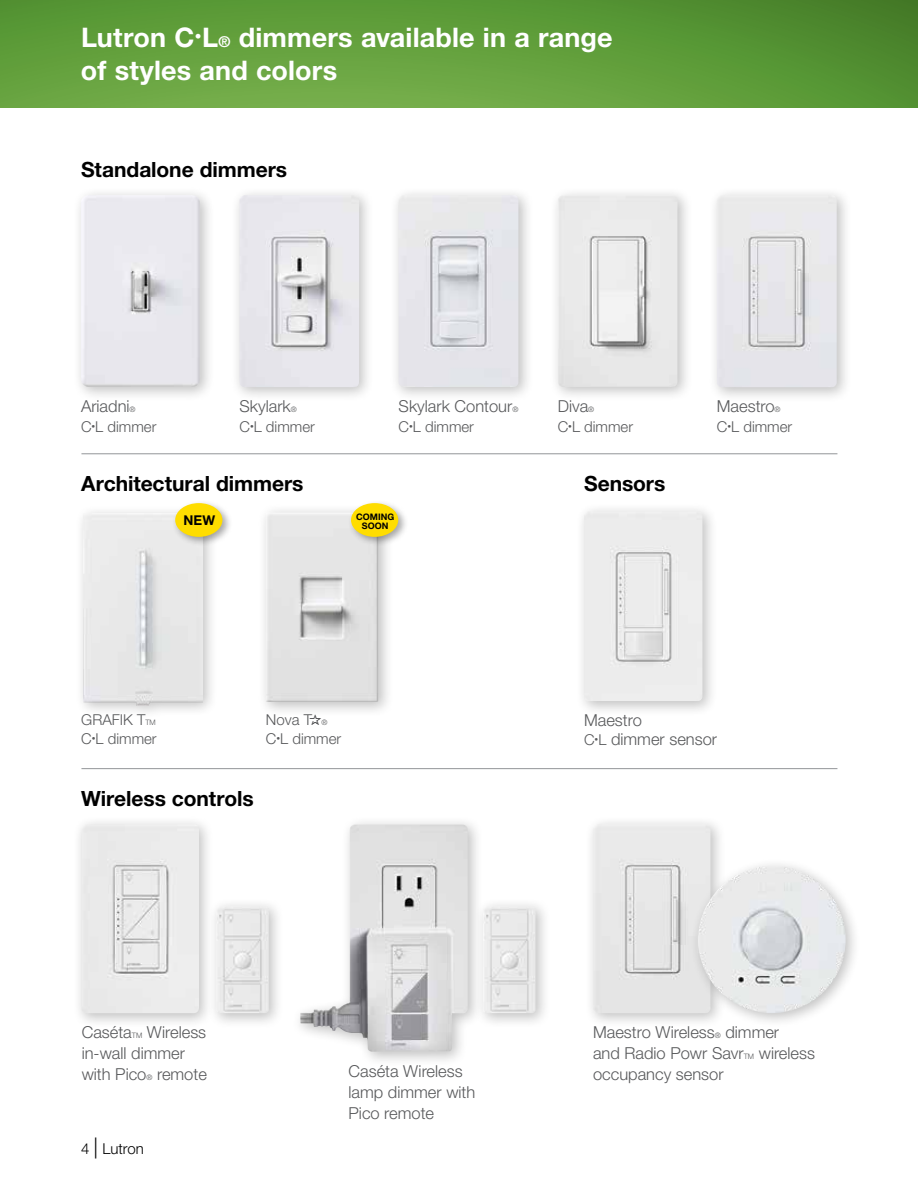
<style>
.page{position:relative;width:918px;height:1188px;background:#fff}
.page>*{position:absolute;margin:0;border:0;box-sizing:border-box;transform-origin:0 0}
.t1{font:700 27px/33px "Helvetica Neue LT Std";letter-spacing:.005em;color:#fff}
.t2{font:700 21px "Helvetica Neue LT Std";letter-spacing:-.005em;color:#000}
.t3{font:300 16.5px/21px "Helvetica Neue LT Std";color:#58595b}
.t4{font:300 15px/19.5px "Helvetica Neue LT Std";color:#58595b}
.t5{font:300 15px "Helvetica Neue LT Std";color:#000}
.t6{font:700 13.5px "Helvetica Neue LT Std";color:#000}
.t7{font:700 9px/9px "Helvetica Neue LT Std";color:#000;text-align:center}
.s1{font-size:15px}
.s2{font-size:7.5px}
.s3{font-family:"acdc";font-weight:400}
.s4{font-size:21px}
</style>
<div class="page">
<svg style="left:0;top:0;width:918px;height:108px;background:#5f9c3a"></svg>
<div style="left:575px;top:502px;width:143px;height:215px;background:#000;opacity:.25"></div>
<img style="left:584px;top:511px;width:118px;height:190px">
<div style="left:257px;top:504px;width:137px;height:213px;background:#000;opacity:.25"></div>
<img style="left:266px;top:513px;width:112px;height:189px">
<div style="left:75px;top:505px;width:143px;height:216px;background:#000;opacity:.25"></div>
<img style="left:84px;top:513px;width:118px;height:192px">
<div style="left:171px;top:499px;width:61px;height:48px;background:#000;opacity:.35"></div>
<div style="left:175px;top:503px;width:47px;height:34px;background:#fd0;border-radius:50%"></div>
<div style="left:347px;top:499px;width:61px;height:48px;background:#000;opacity:.35"></div>
<div style="left:351px;top:503px;width:47px;height:34px;background:#fd0;border-radius:50%"></div>
<div style="left:708px;top:186px;width:144px;height:217px;background:#000;opacity:.25"></div>
<img style="left:717px;top:195px;width:120px;height:192px">
<div style="left:549px;top:186px;width:144px;height:216px;background:#000;opacity:.25"></div>
<img style="left:557px;top:195px;width:121px;height:192px">
<div style="left:390px;top:186px;width:144px;height:217px;background:#000;opacity:.25"></div>
<img style="left:399px;top:195px;width:119px;height:192px">
<div style="left:231px;top:186px;width:144px;height:217px;background:#000;opacity:.25"></div>
<img style="left:239px;top:195px;width:120px;height:192px">
<div style="left:73px;top:186px;width:143px;height:217px;background:#000;opacity:.25"></div>
<img style="left:81px;top:195px;width:120px;height:192px">
<div style="left:585px;top:815px;width:141px;height:213px;background:#000;opacity:.25"></div>
<img style="left:593px;top:824px;width:117px;height:189px">
<div style="left:690px;top:857px;width:171px;height:172px;background:#000;opacity:.25"></div>
<img style="left:698px;top:866px;width:148px;height:147px">
<div style="left:475px;top:898px;width:76px;height:131px;background:#000;opacity:.25"></div>
<img style="left:483px;top:907px;width:53px;height:106px">
<div style="left:292px;top:816px;width:191px;height:251px;background:#000;opacity:.25"></div>
<img style="left:300px;top:825px;width:168px;height:227px">
<div style="left:73px;top:816px;width:142px;height:213px;background:#000;opacity:.25"></div>
<img style="left:82px;top:825px;width:117px;height:188px">
<div style="left:208px;top:898px;width:76px;height:131px;background:#000;opacity:.25"></div>
<img style="left:216px;top:907px;width:53px;height:106px">
<hr style="left:81px;top:453px;width:756px;height:1px;background:#939598">
<hr style="left:81px;top:768px;width:756px;height:1px;background:#939598">
<h1 class="t1" style="left:81px;top:20px;width:533px">Lutron C<sup>•</sup>L<span class="s1">®</span> dimmers available in a range of styles and colors</h1>
<p class="t2" style="left:81px;top:157px;width:208px">Standalone dimmers</p>
<p class="t3" style="left:81px;top:396px;width:56px">Ariadni<span class="s2">®</span></p>
<p class="t4" style="left:81px;top:416px;width:77px">C<sup>•</sup>L dimmer</p>
<p class="t3" style="left:239px;top:396px;width:59px">Skylark<span class="s2">®</span></p>
<p class="t4" style="left:239px;top:416px;width:77px">C<sup>•</sup>L dimmer</p>
<p class="t3" style="left:399px;top:396px;width:121px">Skylark Contour<span class="s2">®</span></p>
<p class="t4" style="left:399px;top:416px;width:77px">C<sup>•</sup>L dimmer</p>
<p class="t3" style="left:558px;top:396px;width:38px">Diva<span class="s2">®</span></p>
<p class="t4" style="left:558px;top:416px;width:77px">C<sup>•</sup>L dimmer</p>
<p class="t3" style="left:717px;top:396px;width:65px">Maestro<span class="s2">®</span></p>
<p class="t4" style="left:717px;top:416px;width:77px">C<sup>•</sup>L dimmer</p>
<p class="t2" style="left:81px;top:470px;width:224px">Architectural dimmers</p>
<p class="t2" style="left:584px;top:470px;width:83px">Sensors</p>
<p class="t6" style="left:184px;top:512px;width:33px">NEW</p>
<p class="t7" style="left:356px;top:513px;width:39px">COMING<br>SOON</p>
<p class="t4" style="left:81px;top:709px;width:77px">GRAFIK T<span class="s2">TM<br></span>C<sup>•</sup>L dimmer</p>
<p class="t4" style="left:266px;top:709px;width:77px">Nova T<span class="s3">*</span><span class="s2">®<br></span>C<sup>•</sup>L dimmer</p>
<p class="t2" style="left:81px;top:785px;width:174px">Wireless controls</p>
<p class="t3" style="left:82px;top:1022px;width:127px">Caséta<span class="s2">TM</span> Wireless in‑wall dimmer with Pico<span class="s2">®</span> remote</p>
<p class="t5" style="left:81px;top:1139px;width:64px">4 <span class="s4">|</span> Lutron</p>
<p class="t3" style="left:349px;top:1060px;width:116px">Caséta Wireless</p>
<p class="t3" style="left:349px;top:1081px;width:128px">lamp dimmer with<br>Pico remote</p>
<p class="t3" style="left:584px;top:710px;width:134px;line-height:19.5px">Maestro<br><span class="s1">C</span><sup>•</sup><span class="s1">L</span> dimmer sensor</p>
<p class="t3" style="left:593px;top:1022px;width:223px">Maestro Wireless<span class="s2">®</span> dimmer<br>and Radio Powr Savr<span class="s2">TM</span> wireless</p>
<p class="t3" style="left:593px;top:1064px;width:132px">occupancy sensor</p>
</div>
